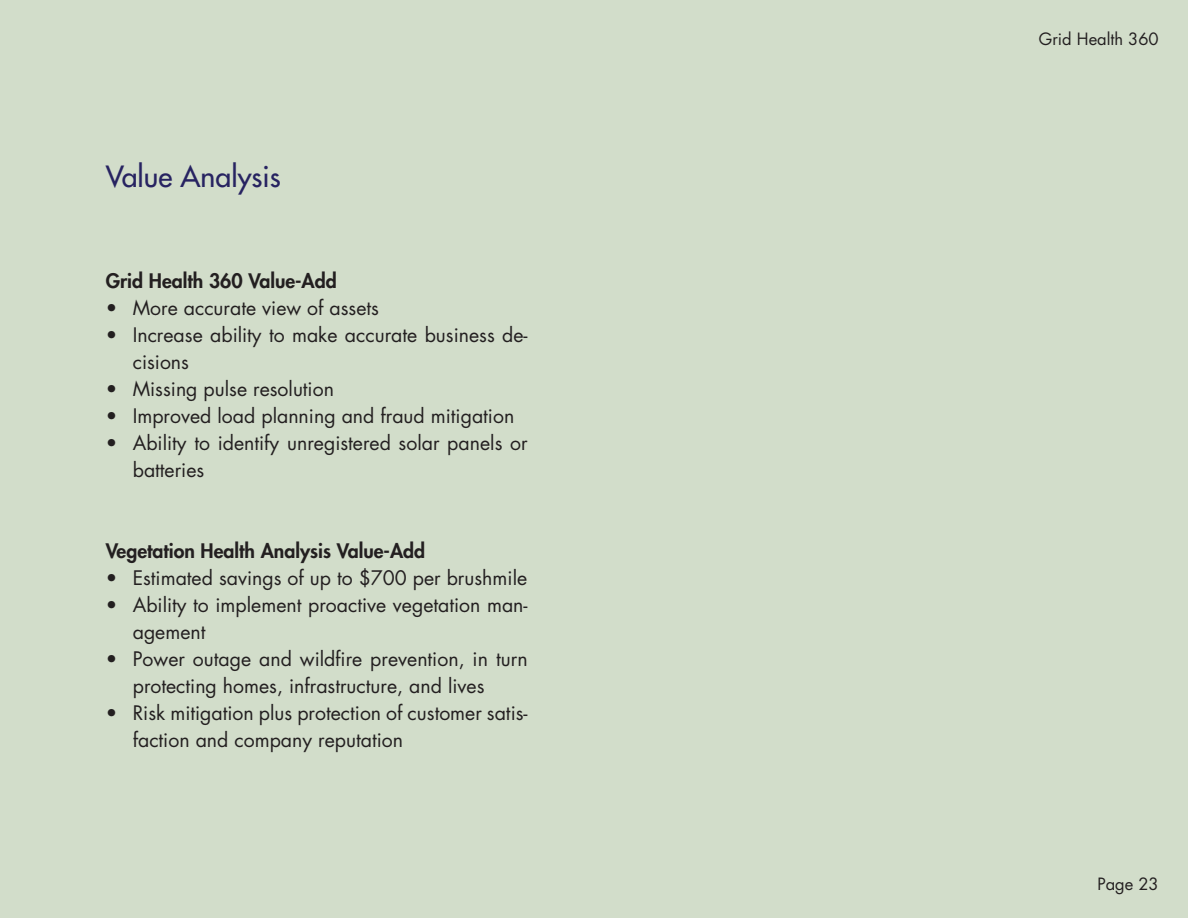
<style>
.page{position:relative;width:1188px;height:918px;background:#d2ddca}
.page>*{position:absolute;margin:0;border:0;box-sizing:border-box;transform-origin:0 0}
.t1{font:500 28.5px "Futura Std";color:#272361}
.t2{font:19.5px/27px "Futura Std";color:#231f20}
.t3{font:800 19.5px "Futura Std";color:#231f20}
.t4{font:16.5px "Futura Std";color:#231f20}
</style>
<div class="page">
<p class="t1" style="left:106px;top:159px;width:176px">Value Analysis</p>
<p class="t3" style="left:106px;top:268px;width:233px">Grid Health 360 Value-Add</p>
<p class="t2" style="left:106px;top:294px;width:275px">• More accurate view of assets</p>
<p class="t2" style="left:133px;top:321px;width:396px;text-indent:-27px">• Increase ability to make accurate business de&shy;cisions</p>
<p class="t2" style="left:106px;top:375px;width:230px">• Missing pulse resolution</p>
<p class="t2" style="left:106px;top:402px;width:410px">• Improved load planning and fraud mitigation</p>
<p class="t2" style="left:133px;top:429px;width:396px;text-indent:-27px">• Ability to identify unregistered solar panels or batteries</p>
<p class="t3" style="left:106px;top:538px;width:321px">Vegetation Health Analysis Value-Add</p>
<p class="t2" style="left:106px;top:564px;width:423px">• Estimated savings of up to $700 per brushmile</p>
<p class="t2" style="left:133px;top:591px;width:396px;text-indent:-27px">• Ability to implement proactive vegetation man&shy;agement</p>
<p class="t2" style="left:133px;top:645px;width:396px;text-indent:-27px">• Power outage and wildfire prevention, in turn protecting homes, infrastructure, and lives</p>
<p class="t2" style="left:133px;top:699px;width:396px;text-indent:-27px">• Risk mitigation plus protection of customer satis&shy;faction and company reputation</p>
<p class="t4" style="left:1039px;top:28px;width:121px">Grid Health 360</p>
<p class="t4" style="left:1097px;top:874px;width:63px">Page 23</p>
</div>
